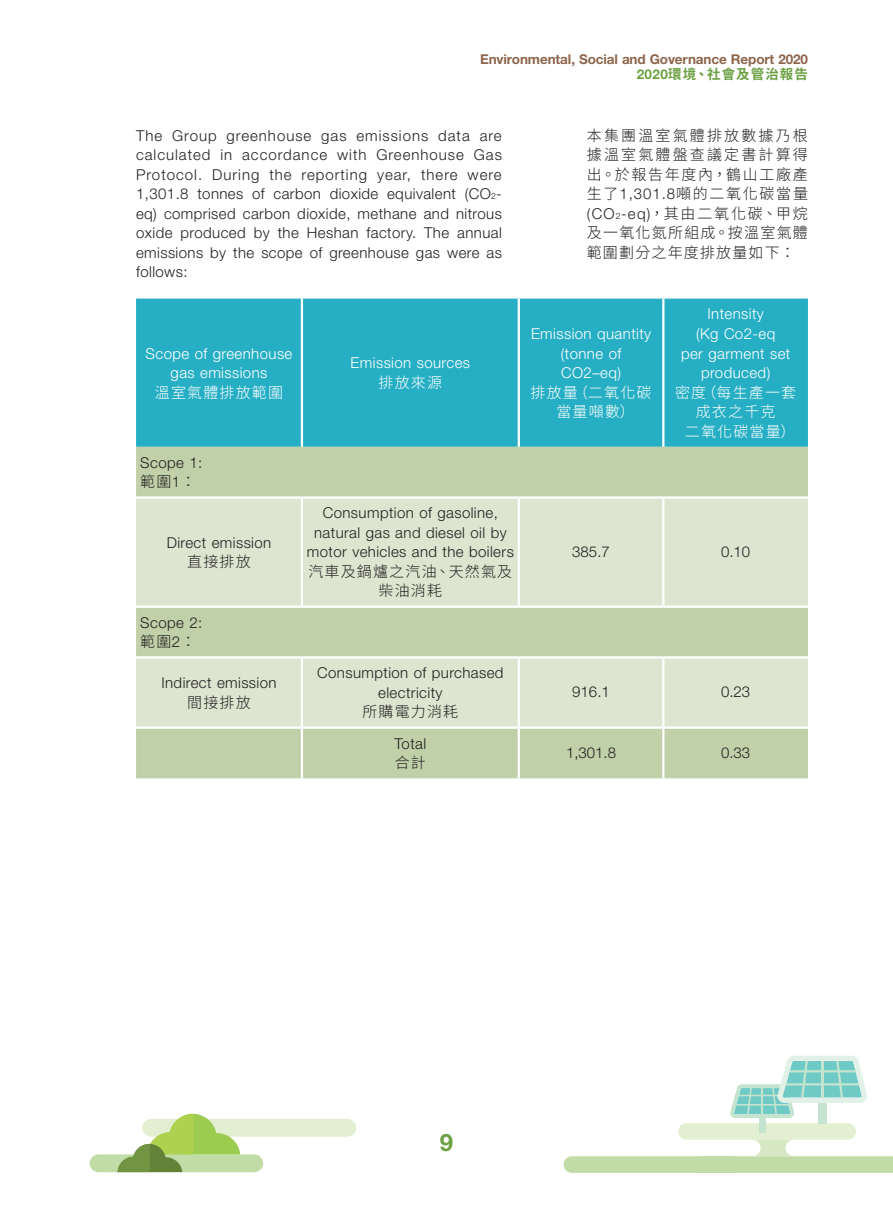
<style>
.page{position:relative;width:893px;height:1212px;background:#fff}
.page>*{position:absolute;margin:0;border:0;box-sizing:border-box;transform-origin:0 0}
.t1{font:700 24px "Helvetica Neue LT Std";color:#6ba043}
.Body_Text{font:300 15px/19.5px "Helvetica Neue LT Std";letter-spacing:.03em;color:#231f20;text-align:center}
.Body_Text-2{font:300 15px/19.5px "Helvetica Neue LT Std";letter-spacing:.03em;color:#fff;text-align:center}
.C_Body_Text{font:300 15px/19.5px "Source Han Sans TC";letter-spacing:.085em;color:#231f20;text-align:justify}
.Body_Text-3{font:300 15px "Source Han Sans TC";letter-spacing:.08em;color:#fff}
.Body_Text-4{font:300 15px/19.5px "Source Han Sans TC";letter-spacing:.08em;color:#231f20;text-align:center}
.t2{font:700 13.5px "Helvetica Neue LT Std";letter-spacing:-.005em;color:#8d654b}
.t3{font:700 13.5px "Source Han Sans TC";letter-spacing:.08em;color:#6ba043}
.s1{font-family:"Helvetica Neue LT Std"}
.s2{font-size:8.7px}
.s3{font-family:"Helvetica Neue LT Std";font-size:8.7px}
</style>
<div class="page">
<svg style="left:564px;top:1056px;width:329px;height:117px"></svg>
<div style="left:818px;top:1103px;width:9px;height:21px;background:#c4e4d0"></div>
<svg style="left:90px;top:1114px;width:266px;height:58px"></svg>
<div style="left:136px;top:299px;width:672px;height:148px;background:#26afc4"></div>
<div style="left:136px;top:447px;width:672px;height:331px;background:#c0d0a8"></div>
<svg style="left:136px;top:499px;width:672px;height:227px;background:#d6e0c7"></svg>
<hr style="left:136px;top:496px;width:166px;height:3px;background:#fff">
<hr style="left:302px;top:496px;width:217px;height:3px;background:#fff">
<hr style="left:301px;top:499px;width:2px;height:107px;background:#fff">
<hr style="left:519px;top:496px;width:144px;height:3px;background:#fff">
<hr style="left:518px;top:499px;width:2px;height:107px;background:#fff">
<hr style="left:663px;top:496px;width:145px;height:3px;background:#fff">
<hr style="left:662px;top:499px;width:2px;height:107px;background:#fff">
<hr style="left:136px;top:606px;width:166px;height:2px;background:#fff">
<hr style="left:302px;top:606px;width:217px;height:2px;background:#fff">
<hr style="left:519px;top:606px;width:144px;height:2px;background:#fff">
<hr style="left:663px;top:606px;width:145px;height:2px;background:#fff">
<hr style="left:136px;top:656px;width:166px;height:2px;background:#fff">
<hr style="left:302px;top:656px;width:217px;height:2px;background:#fff">
<hr style="left:301px;top:658px;width:2px;height:68px;background:#fff">
<hr style="left:519px;top:656px;width:144px;height:2px;background:#fff">
<hr style="left:518px;top:658px;width:2px;height:68px;background:#fff">
<hr style="left:663px;top:656px;width:145px;height:2px;background:#fff">
<hr style="left:662px;top:658px;width:2px;height:68px;background:#fff">
<hr style="left:136px;top:726px;width:166px;height:3px;background:#fff">
<hr style="left:302px;top:726px;width:217px;height:3px;background:#fff">
<hr style="left:301px;top:729px;width:2px;height:49px;background:#fff">
<hr style="left:519px;top:726px;width:144px;height:3px;background:#fff">
<hr style="left:518px;top:729px;width:2px;height:49px;background:#fff">
<hr style="left:663px;top:726px;width:145px;height:3px;background:#fff">
<hr style="left:662px;top:729px;width:2px;height:49px;background:#fff">
<hr style="left:301px;top:299px;width:2px;height:148px;background:#fff">
<hr style="left:518px;top:299px;width:2px;height:148px;background:#fff">
<hr style="left:662px;top:299px;width:2px;height:148px;background:#fff">
<p class="t2" style="left:480px;top:51px;width:329px">Environmental, Social and Governance Report 2020</p>
<p class="t3" style="left:637px;top:67px;width:173px"><span class="s1">2020</span>環境、社會及管治報告</p>
<p class="Body_Text" style="left:136px;top:125px;width:367px;text-align:justify">The Group greenhouse gas emissions data are calculated in accordance with Greenhouse Gas Protocol. During the reporting year, there were 1,301.8 tonnes of carbon dioxide equivalent (CO<span class="s2">2</span>- eq) comprised carbon dioxide, methane and nitrous oxide produced by the Heshan factory. The annual emissions by the scope of greenhouse gas were as follows:</p>
<p class="Body_Text-2" style="left:146px;top:343px;width:148px">Scope of greenhouse gas emissions</p>
<p class="Body_Text-3" style="left:155px;top:383px;width:130px">溫室氣體排放範圍</p>
<p class="Body_Text-2" style="left:351px;top:353px;width:121px">Emission sources</p>
<p class="Body_Text-3" style="left:379px;top:374px;width:65px">排放來源</p>
<p class="Body_Text" style="left:140px;top:452px;width:64px">Scope 1:</p>
<p class="Body_Text-4" style="left:140px;top:472px;width:57px">範圍<span class="s1">1</span>：</p>
<p class="Body_Text" style="left:167px;top:532px;width:106px">Direct emission</p>
<p class="Body_Text-4" style="left:187px;top:552px;width:65px">直接排放</p>
<p class="Body_Text" style="left:140px;top:612px;width:64px">Scope 2:</p>
<p class="Body_Text-4" style="left:140px;top:632px;width:57px">範圍<span class="s1">2</span>：</p>
<p class="Body_Text" style="left:161px;top:673px;width:117px">Indirect emission</p>
<p class="Body_Text-4" style="left:187px;top:693px;width:65px">間接排放</p>
<p class="Body_Text" style="left:307px;top:503px;width:208px">Consumption of gasoline, natural gas and diesel oil by motor vehicles and the boilers</p>
<p class="Body_Text-4" style="left:308px;top:562px;width:205px">汽車及鍋爐之汽油、天然氣及柴油消耗</p>
<p class="Body_Text" style="left:317px;top:663px;width:188px">Consumption of purchased electricity</p>
<p class="Body_Text-4" style="left:362px;top:702px;width:97px">所購電力消耗</p>
<p class="Body_Text" style="left:394px;top:733px;width:33px">Total</p>
<p class="Body_Text-4" style="left:395px;top:753px;width:33px">合計</p>
<p class="C_Body_Text" style="left:587px;top:126px;width:223px">本集團溫室氣體排放數據乃根據溫室氣體盤查議定書計算得出。於報告年度內，鶴山工廠產生了<span class="s1">1,301.8</span>噸的二氧化碳當量<span class="s1">(CO</span><span class="s3">2</span><span class="s1">-eq)</span>，其由二氧化碳、甲烷及一氧化氮所組成。按溫室氣體範圍劃分之年度排放量如下：</p>
<p class="Body_Text-2" style="left:531px;top:324px;width:122px">Emission quantity (tonne of</p>
<p class="Body_Text-2" style="left:561px;top:363px;width:62px">CO2–eq)</p>
<p class="Body_Text-3" style="left:531px;top:383px;width:123px">排放量（二氧化碳</p>
<p class="Body_Text-3" style="left:556px;top:403px;width:80px">當量噸數）</p>
<p class="Body_Text-2" style="left:707px;top:304px;width:58px">Intensity</p>
<p class="Body_Text-2" style="left:696px;top:324px;width:81px">(Kg Co2-eq</p>
<p class="Body_Text-2" style="left:681px;top:343px;width:111px">per garment set produced)</p>
<p class="Body_Text-3" style="left:675px;top:383px;width:123px">密度（每生產一套</p>
<p class="Body_Text-3" style="left:696px;top:403px;width:81px">成衣之千克</p>
<p class="Body_Text-3" style="left:685px;top:422px;width:112px">二氧化碳當量）</p>
<p class="Body_Text" style="left:572px;top:541px;width:39px">385.7</p>
<p class="Body_Text" style="left:721px;top:541px;width:31px">0.10</p>
<p class="Body_Text" style="left:572px;top:682px;width:39px">916.1</p>
<p class="Body_Text" style="left:721px;top:682px;width:31px">0.23</p>
<p class="Body_Text" style="left:566px;top:742px;width:52px">1,301.8</p>
<p class="Body_Text" style="left:721px;top:742px;width:31px">0.33</p>
<h1 class="t1" style="left:440px;top:1128px;width:15px">9</h1>
</div>
